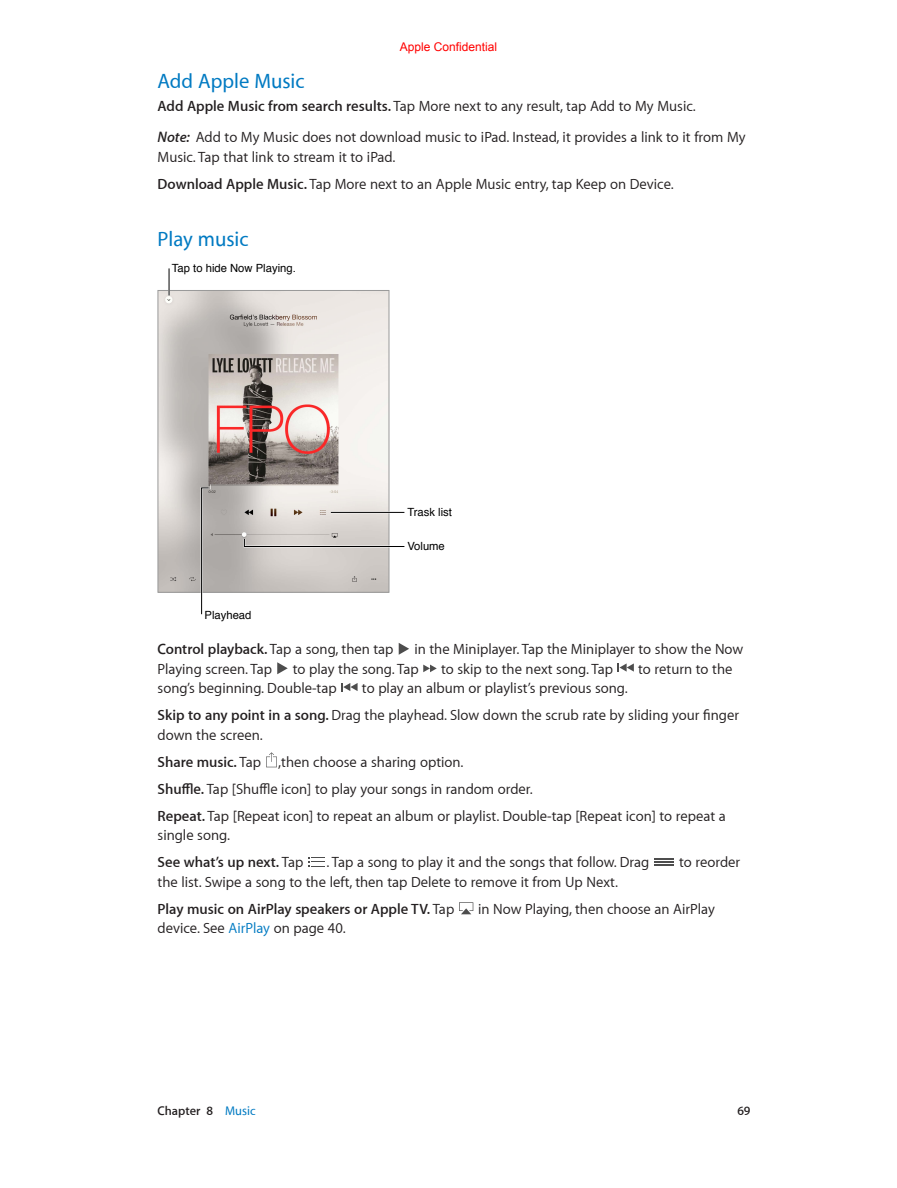
<style>
.page{position:relative;width:897px;height:1188px;background:#fff}
.page>*{position:absolute;margin:0;border:0;box-sizing:border-box;transform-origin:0 0}
.t1{font:500 21px "Myriad Set";color:#007ac2}
.t2{font:15px/27px "Myriad Set Text";color:#231f20}
.t3{font:600 15px "Myriad Set";color:#231f20}
.t4{font:600 12.75px "Myriad Set";color:#231f20}
.t5{font:12px "Arial";color:#f00}
.t6{font:11.25px "Helvetica";color:#000}
.s1{font-family:"Myriad Set";font-weight:600}
.s2{font-family:"Myriad Set";font-weight:600;font-style:italic}
.s3{font-family:"Myriad Set Text";font-weight:400}
.s4{color:#007ac2}
.s5{font-weight:500;color:#007ac2}
</style>
<div class="page">
<img style="left:160px;top:292px;width:227px;height:299px">
<div style="left:158px;top:290px;width:231px;height:303px;border:1px solid #999"></div>
<svg style="left:200px;top:486px;width:10px;height:129px"></svg>
<hr style="left:331px;top:512px;width:73px;height:1px;background:#000">
<svg style="left:242px;top:537px;width:163px;height:11px;background:#c5c1be"></svg>
<hr style="left:168px;top:268px;width:2px;height:27px;background:#fff">
<svg style="left:169px;top:268px;width:1px;height:27px"></svg>
<svg style="left:398px;top:643px;width:11px;height:12px"></svg>
<svg style="left:277px;top:662px;width:11px;height:12px"></svg>
<svg style="left:423px;top:665px;width:13px;height:7px"></svg>
<svg style="left:617px;top:663px;width:16px;height:9px"></svg>
<svg style="left:341px;top:683px;width:16px;height:8px"></svg>
<svg style="left:266px;top:752px;width:11px;height:15px"></svg>
<svg style="left:308px;top:857px;width:17px;height:10px"></svg>
<svg style="left:654px;top:858px;width:20px;height:4px"></svg>
<hr style="left:654px;top:864px;width:20px;height:2px;background:#4d4d4d">
<svg style="left:461px;top:902px;width:13px;height:13px"></svg>
<svg style="left:459px;top:902px;width:14px;height:12px"></svg>
<p class="t5" style="left:399px;top:39px;width:99px">Apple Confidential</p>
<h1 class="t1" style="left:158px;top:68px;width:148px">Add Apple Music</h1>
<p class="t2" style="left:158px;top:90px;width:589px;line-height:31.5px"><span class="s1">Add Apple Music from search results.</span> Tap More next to any result, tap Add to My Music.<br><span class="s2">Note:</span> Add to My Music does not download music to iPad. Instead, it provides a link to it from My</p>
<p class="t2" style="left:158px;top:143px;width:517px">Music. Tap that link to stream it to iPad.<br><span class="s1">Download Apple Music.</span> Tap More next to an Apple Music entry, tap Keep on Device.</p>
<h1 class="t1" style="left:158px;top:226px;width:92px">Play music</h1>
<p class="t6" style="left:172px;top:259px;width:125px">Tap to hide Now Playing.</p>
<p class="t6" style="left:204px;top:606px;width:48px">Playhead</p>
<p class="t6" style="left:407px;top:503px;width:46px">Trask list</p>
<p class="t6" style="left:407px;top:538px;width:39px">Volume</p>
<p class="t3" style="left:158px;top:640px;width:237px">Control playback. <span class="s3">Tap a song, then tap</span></p>
<p class="t2" style="left:414px;top:635px;width:330px">in the Miniplayer. Tap the Miniplayer to show the Now</p>
<p class="t2" style="left:157px;top:655px;width:116px">Playing screen. Tap</p>
<p class="t2" style="left:293px;top:655px;width:127px">to play the song. Tap</p>
<p class="t2" style="left:441px;top:655px;width:173px">to skip to the next song. Tap</p>
<p class="t2" style="left:638px;top:655px;width:96px">to return to the</p>
<p class="t2" style="left:157px;top:674px;width:180px">song’s beginning. Double-tap</p>
<p class="t2" style="left:157px;top:674px;width:583px;text-indent:204px">to play an album or playlist’s previous song.<br><span class="s1">Skip to any point in a song.</span> Drag the playhead. Slow down the scrub rate by sliding your finger</p>
<p class="t2" style="left:157px;top:721px;width:569px">down the screen.<br><span class="s1">Share music.</span> Tap ,then choose a sharing option.<br><span class="s1">Shuffle.</span> Tap [Shuffle icon] to play your songs in random order.<br><span class="s1">Repeat.</span> Tap [Repeat icon] to repeat an album or playlist. Double-tap [Repeat icon] to repeat a</p>
<p class="t2" style="left:157px;top:821px;width:74px">single song.</p>
<p class="t3" style="left:157px;top:853px;width:147px">See what’s up next. <span class="s3">Tap</span></p>
<p class="t2" style="left:326px;top:848px;width:324px">. Tap a song to play it and the songs that follow. Drag</p>
<p class="t2" style="left:679px;top:848px;width:63px">to reorder</p>
<p class="t2" style="left:158px;top:868px;width:462px">the list. Swipe a song to the left, then tap Delete to remove it from Up Next.</p>
<p class="t3" style="left:158px;top:899px;width:298px">Play music on AirPlay speakers or Apple TV. <span class="s3">Tap</span></p>
<p class="t2" style="left:478px;top:895px;width:238px">in Now Playing, then choose an AirPlay</p>
<p class="t2" style="left:157px;top:914px;width:190px">device. See <span class="s4">AirPlay</span> on page 40.</p>
<p class="t4" style="left:157px;top:1102px;width:99px">Chapter 8 <span class="s5">Music</span></p>
<p class="t4" style="left:737px;top:1102px;width:15px">69</p>
</div>
